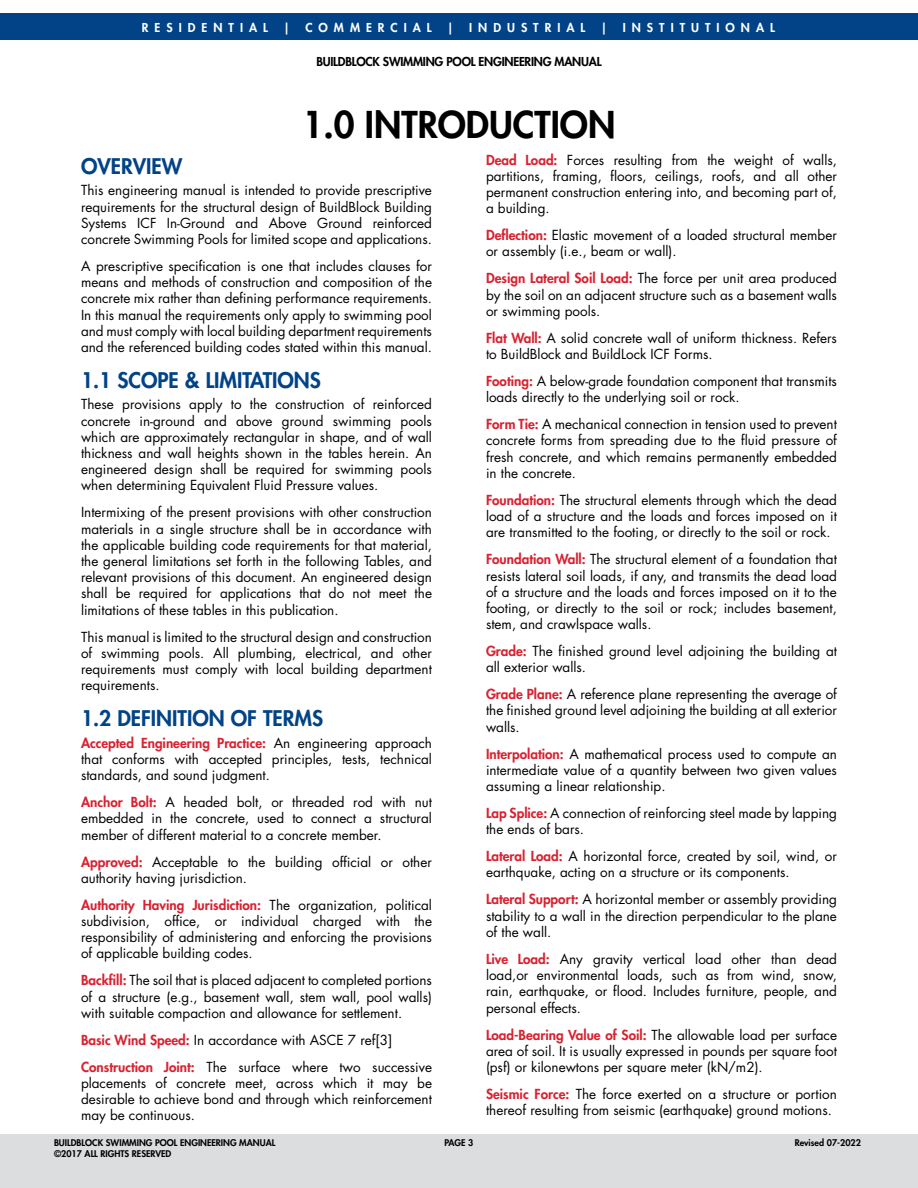
<style>
.page{position:relative;width:918px;height:1188px;background:#fff}
.page>*{position:absolute;margin:0;border:0;box-sizing:border-box;transform-origin:0 0}
.t1{font:800 36px "Futura Std";color:#000}
.t2{font:800 21px "Futura Std";color:#014386}
.t3{font:13.5px/16.2px "Futura Std";color:#000;text-align:justify}
.t4{font:800 12px "Futura Std";letter-spacing:.5em;color:#fff}
.t5{font:800 12px "Futura Std";letter-spacing:-.02em;color:#000}
.t6{font:800 9px "Futura Std";color:#000}
.s1{font-weight:800;color:#d82231}
</style>
<div class="page">
<div style="left:0;top:1134px;width:918px;height:54px;background:#dcddde"></div>
<div style="left:0;top:14px;width:918px;height:26px;background:#014386"></div>
<p class="t4" style="left:142px;top:20px;width:128px">RESIDENTIAL</p>
<p class="t4" style="left:283px;top:20px;width:8px">|</p>
<p class="t4" style="left:305px;top:20px;width:128px">COMMERCIAL</p>
<p class="t4" style="left:447px;top:20px;width:8px">|</p>
<p class="t4" style="left:469px;top:20px;width:118px">INDUSTRIAL</p>
<p class="t4" style="left:601px;top:20px;width:8px">|</p>
<p class="t4" style="left:623px;top:20px;width:154px">INSTITUTIONAL</p>
<p class="t5" style="left:316px;top:54px;width:287px">BUILDBLOCK SWIMMING POOL ENGINEERING MANUAL</p>
<h1 class="t1" style="left:303px;top:102px;width:314px">1.0 INTRODUCTION</h1>
<h2 class="t2" style="left:81px;top:153px;width:103px">OVERVIEW</h2>
<p class="t3" style="left:81px;top:182px;width:353px">This engineering manual is intended to provide prescriptive requirements for the structural design of BuildBlock Building Systems ICF In-Ground and Above Ground reinforced concrete Swimming Pools for limited scope and applications.</p>
<p class="t3" style="left:81px;top:258px;width:353px">A prescriptive specification is one that includes clauses for means and methods of construction and composition of the concrete mix rather than defining performance requirements.<br>In this manual the requirements only apply to swimming pool and must comply with local building department requirements and the referenced building codes stated within this manual.</p>
<h2 class="t2" style="left:81px;top:367px;width:241px">1.1 SCOPE &amp; LIMITATIONS</h2>
<p class="t3" style="left:81px;top:397px;width:353px">These provisions apply to the construction of reinforced concrete in-ground and above ground swimming pools which are approximately rectangular in shape, and of wall thickness and wall heights shown in the tables herein. An engineered design shall be required for swimming pools when determining Equivalent Fluid Pressure values.</p>
<p class="t3" style="left:81px;top:505px;width:353px">Intermixing of the present provisions with other construction materials in a single structure shall be in accordance with the applicable building code requirements for that material, the general limitations set forth in the following Tables, and relevant provisions of this document. An engineered design shall be required for applications that do not meet the limitations of these tables in this publication.</p>
<p class="t3" style="left:81px;top:629px;width:352px">This manual is limited to the structural design and construction of swimming pools. All plumbing, electrical, and other requirements must comply with local building department requirements.</p>
<h2 class="t2" style="left:81px;top:705px;width:244px">1.2 DEFINITION OF TERMS</h2>
<p class="t3" style="left:81px;top:735px;width:353px"><span class="s1">Accepted Engineering Practice:</span> An engineering approach that conforms with accepted principles, tests, technical standards, and sound judgment.</p>
<p class="t3" style="left:81px;top:794px;width:353px"><span class="s1">Anchor Bolt:</span> A headed bolt, or threaded rod with nut embedded in the concrete, used to connect a structural member of different material to a concrete member.</p>
<p class="t3" style="left:81px;top:854px;width:352px"><span class="s1">Approved:</span> Acceptable to the building official or other authority having jurisdiction.</p>
<p class="t3" style="left:81px;top:897px;width:353px"><span class="s1">Authority Having Jurisdiction:</span> The organization, political subdivision, office, or individual charged with the responsibility of administering and enforcing the provisions of applicable building codes.</p>
<p class="t3" style="left:81px;top:973px;width:353px"><span class="s1">Backfill:</span> The soil that is placed adjacent to completed portions of a structure (e.g., basement wall, stem wall, pool walls) with suitable compaction and allowance for settlement.</p>
<p class="t3" style="left:81px;top:1027px;width:353px;line-height:27px"><span class="s1">Basic Wind Speed:</span> In accordance with ASCE 7 ref[3]<br><span class="s1">Construction Joint:</span> The surface where two successive</p>
<p class="t3" style="left:81px;top:1075px;width:353px">placements of concrete meet, across which it may be desirable to achieve bond and through which reinforcement may be continuous.</p>
<p class="t3" style="left:486px;top:152px;width:353px"><span class="s1">Dead Load:</span> Forces resulting from the weight of walls, partitions, framing, floors, ceilings, roofs, and all other permanent construction entering into, and becoming part of, a building.</p>
<p class="t3" style="left:486px;top:227px;width:352px"><span class="s1">Deflection:</span> Elastic movement of a loaded structural member or assembly (i.e., beam or wall).</p>
<p class="t3" style="left:486px;top:271px;width:352px"><span class="s1">Design Lateral Soil Load:</span> The force per unit area produced by the soil on an adjacent structure such as a basement walls or swimming pools.</p>
<p class="t3" style="left:486px;top:330px;width:352px"><span class="s1">Flat Wall:</span> A solid concrete wall of uniform thickness. Refers to BuildBlock and BuildLock ICF Forms.</p>
<p class="t3" style="left:486px;top:373px;width:352px"><span class="s1">Footing:</span> A below-grade foundation component that transmits loads directly to the underlying soil or rock.</p>
<p class="t3" style="left:486px;top:416px;width:352px"><span class="s1">Form Tie:</span> A mechanical connection in tension used to prevent concrete forms from spreading due to the fluid pressure of fresh concrete, and which remains permanently embedded in the concrete.</p>
<p class="t3" style="left:486px;top:492px;width:352px"><span class="s1">Foundation:</span> The structural elements through which the dead load of a structure and the loads and forces imposed on it are transmitted to the footing, or directly to the soil or rock.</p>
<p class="t3" style="left:486px;top:551px;width:353px"><span class="s1">Foundation Wall:</span> The structural element of a foundation that resists lateral soil loads, if any, and transmits the dead load of a structure and the loads and forces imposed on it to the footing, or directly to the soil or rock; includes basement, stem, and crawlspace walls.</p>
<p class="t3" style="left:486px;top:643px;width:353px"><span class="s1">Grade:</span> The finished ground level adjoining the building at all exterior walls.</p>
<p class="t3" style="left:486px;top:686px;width:353px"><span class="s1">Grade Plane:</span> A reference plane representing the average of the finished ground level adjoining the building at all exterior walls.</p>
<p class="t3" style="left:486px;top:746px;width:353px"><span class="s1">Interpolation:</span> A mathematical process used to compute an intermediate value of a quantity between two given values assuming a linear relationship.</p>
<p class="t3" style="left:486px;top:805px;width:353px"><span class="s1">Lap Splice:</span> A connection of reinforcing steel made by lapping the ends of bars.</p>
<p class="t3" style="left:486px;top:848px;width:353px"><span class="s1">Lateral Load:</span> A horizontal force, created by soil, wind, or earthquake, acting on a structure or its components.</p>
<p class="t3" style="left:486px;top:892px;width:352px"><span class="s1">Lateral Support:</span> A horizontal member or assembly providing stability to a wall in the direction perpendicular to the plane of the wall.</p>
<p class="t3" style="left:486px;top:951px;width:353px"><span class="s1">Live Load:</span> Any gravity vertical load other than dead load,or environmental loads, such as from wind, snow, rain, earthquake, or flood. Includes furniture, people, and personal effects.</p>
<p class="t3" style="left:486px;top:1027px;width:353px"><span class="s1">Load-Bearing Value of Soil:</span> The allowable load per surface area of soil. It is usually expressed in pounds per square foot (psf) or kilonewtons per square meter (kN/m2).</p>
<p class="t3" style="left:486px;top:1086px;width:353px"><span class="s1">Seismic Force:</span> The force exerted on a structure or portion thereof resulting from seismic (earthquake) ground motions.</p>
<p class="t6" style="left:54px;top:1137px;width:223px">BUILDBLOCK SWIMMING POOL ENGINEERING MANUAL</p>
<p class="t6" style="left:445px;top:1137px;width:30px">PAGE 3</p>
<p class="t6" style="left:795px;top:1137px;width:68px">Revised 07-2022</p>
<p class="t6" style="left:54px;top:1148px;width:119px">©2017 ALL RIGHTS RESERVED</p>
</div>
